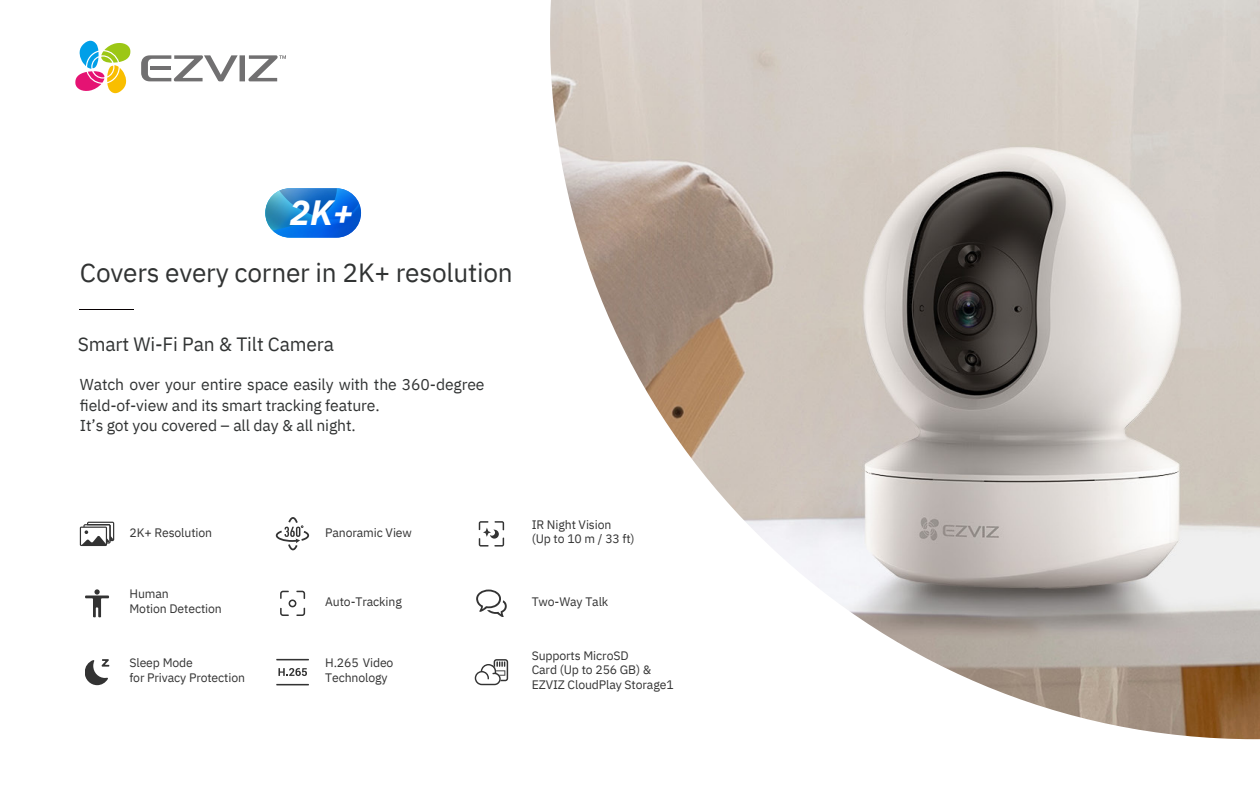
<style>
.page{position:relative;width:1260px;height:788px;background:#fff}
.page>*{position:absolute;margin:0;border:0;box-sizing:border-box;transform-origin:0 0}
.t1{font:italic 700 35px "IBM Plex Sans";color:#fff}
.t2{font:26.25px "IBM Plex Sans";letter-spacing:-.01em;color:#313333}
.t3{font:19.25px "IBM Plex Sans";letter-spacing:-.01em;color:#313333}
.t4{font:15.75px/20.3px "IBM Plex Sans";letter-spacing:-.01em;color:#313333}
.t5{font:12.25px/14.4px "IBM Plex Sans";letter-spacing:-.01em;color:#333}
</style>
<div class="page">
<svg style="left:85px;top:659px;width:24px;height:26px"></svg>
<svg style="left:75px;top:41px;width:56px;height:52px"></svg>
<hr style="left:79px;top:309px;width:54px;height:1px;background:#070001">
<svg style="left:141px;top:55px;width:145px;height:26px"></svg>
<svg style="left:280px;top:590px;width:25px;height:26px"></svg>
<svg style="left:276px;top:517px;width:33px;height:33px"></svg>
<svg style="left:476px;top:589px;width:31px;height:28px"></svg>
<svg style="left:479px;top:521px;width:25px;height:25px"></svg>
<svg style="left:475px;top:659px;width:33px;height:26px"></svg>
<img style="left:265px;top:188px;width:96px;height:50px;border-radius:25px">
<svg style="left:85px;top:589px;width:24px;height:28px"></svg>
<svg style="left:80px;top:521px;width:34px;height:25px"></svg>
<svg style="left:278px;top:668px;width:29px;height:8px"></svg>
<svg style="left:276px;top:658px;width:33px;height:2px"></svg>
<svg style="left:276px;top:683px;width:33px;height:2px"></svg>
<img style="left:550px;top:0;width:710px;height:739px">
<p class="t1" style="left:289px;top:189px;width:66px">2K+</p>
<p class="t2" style="left:80px;top:255px;width:434px">Covers every corner in 2K+ resolution</p>
<p class="t3" style="left:78px;top:331px;width:258px">Smart Wi-Fi Pan &amp; Tilt Camera</p>
<p class="t4" style="left:80px;top:374px;width:406px">Watch over your entire space easily with the 360-degree field-of-view and its smart tracking feature.</p>
<p class="t4" style="left:80px;top:415px;width:277px">It’s got you covered – all day &amp; all night.</p>
<p class="t5" style="left:129px;top:525px;width:84px">2K+ Resolution</p>
<p class="t5" style="left:129px;top:586px;width:41px">Human</p>
<p class="t5" style="left:129px;top:601px;width:94px">Motion Detection</p>
<p class="t5" style="left:129px;top:655px;width:65px">Sleep Mode</p>
<p class="t5" style="left:129px;top:669px;width:117px">for Privacy Protection</p>
<p class="t5" style="left:325px;top:525px;width:88px">Panoramic View</p>
<p class="t5" style="left:325px;top:594px;width:78px">Auto-Tracking</p>
<p class="t5" style="left:325px;top:655px;width:70px">H.265 Video<br>Technology</p>
<p class="t5" style="left:532px;top:517px;width:81px">IR Night Vision</p>
<p class="t5" style="left:532px;top:531px;width:105px">(Up to 10 m / 33 ft)</p>
<p class="t5" style="left:532px;top:594px;width:78px">Two-Way Talk</p>
<p class="t5" style="left:532px;top:648px;width:98px">Supports MicroSD</p>
<p class="t5" style="left:532px;top:662px;width:144px">Card (Up to 256 GB) &amp;<br>EZVIZ CloudPlay Storage1</p>
</div>
